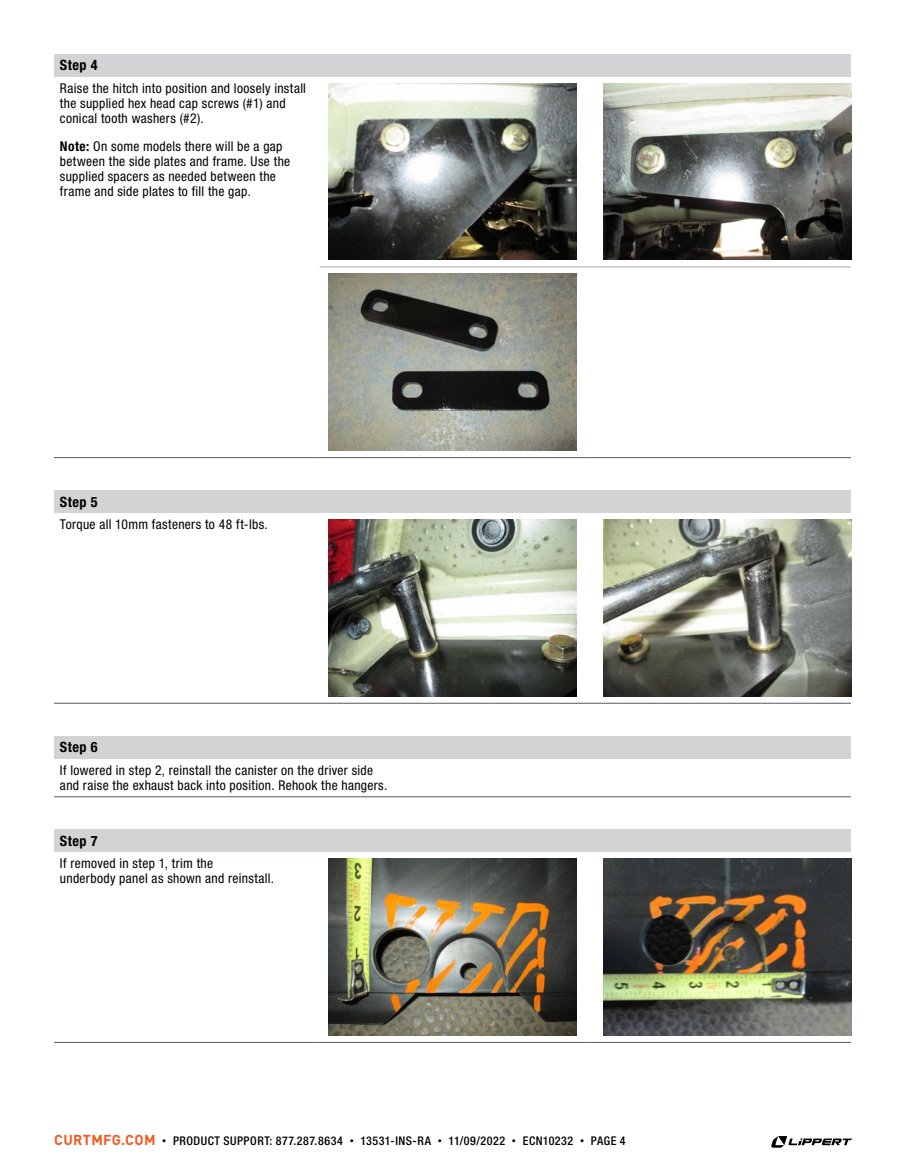
<style>
.page{position:relative;width:905px;height:1175px;background:#fff}
.page>*{position:absolute;margin:0;border:0;box-sizing:border-box;transform-origin:0 0}
.t1{font:700 condensed 14.25px "Helvetica Neue LT Std";letter-spacing:.035em;color:#000}
.t2{font:condensed 13.5px/15px "Helvetica Neue LT Std";letter-spacing:.025em;color:#000}
.t3{font:500 condensed 12px "Helvetica Neue LT Std";letter-spacing:.04em;color:#000}
.s1{font-weight:700}
.s2{font-family:"DINOT";font-weight:700;font-stretch:normal;font-size:14.25px;color:#f15a22}
.s3{font-family:"DINOT";font-weight:400;font-stretch:normal;font-size:9px}
</style>
<div class="page">
<svg style="left:771px;top:1136px;width:82px;height:11px"></svg>
<div style="left:54px;top:829px;width:796px;height:22px;background:#d1d3d4"></div>
<hr style="left:54px;top:1042px;width:266px;height:1px;background:#58595b">
<hr style="left:320px;top:1042px;width:265px;height:1px;background:#58595b">
<hr style="left:585px;top:1042px;width:265px;height:1px;background:#58595b">
<img style="left:329px;top:858px;width:247px;height:177px">
<img style="left:603px;top:858px;width:248px;height:177px">
<div style="left:54px;top:736px;width:796px;height:22px;background:#d1d3d4"></div>
<hr style="left:54px;top:796px;width:796px;height:1px;background:#58595b">
<div style="left:54px;top:490px;width:796px;height:22px;background:#d1d3d4"></div>
<hr style="left:54px;top:703px;width:266px;height:1px;background:#58595b">
<hr style="left:320px;top:703px;width:265px;height:1px;background:#58595b">
<hr style="left:585px;top:703px;width:265px;height:1px;background:#58595b">
<img style="left:329px;top:519px;width:247px;height:177px">
<img style="left:603px;top:519px;width:248px;height:177px">
<div style="left:54px;top:54px;width:796px;height:22px;background:#d1d3d4"></div>
<hr style="left:320px;top:457px;width:265px;height:1px;background:#58595b">
<hr style="left:585px;top:457px;width:265px;height:1px;background:#58595b">
<hr style="left:54px;top:457px;width:266px;height:1px;background:#58595b">
<hr style="left:320px;top:266px;width:265px;height:1px;background:#a7a9ac">
<hr style="left:585px;top:266px;width:265px;height:1px;background:#a7a9ac">
<img style="left:329px;top:83px;width:247px;height:177px">
<img style="left:603px;top:83px;width:248px;height:177px">
<img style="left:329px;top:274px;width:247px;height:176px">
<p class="t1" style="left:60px;top:56px;width:39px">Step 4</p>
<p class="t2" style="left:60px;top:80px;width:247px">Raise the hitch into position and loosely install the supplied hex head cap screws (#1) and conical tooth washers (#2).</p>
<p class="t2" style="left:60px;top:139px;width:232px"><span class="s1">Note:</span> On some models there will be a gap between the side plates and frame. Use the supplied spacers as needed between the frame and side plates to fill the gap.</p>
<p class="t1" style="left:60px;top:493px;width:39px">Step 5</p>
<p class="t2" style="left:60px;top:517px;width:209px">Torque all 10mm fasteners to 48 ft-lbs.</p>
<p class="t1" style="left:60px;top:738px;width:39px">Step 6</p>
<p class="t2" style="left:60px;top:762px;width:329px">If lowered in step 2, reinstall the canister on the driver side and raise the exhaust back into position. Rehook the hangers.</p>
<p class="t1" style="left:60px;top:832px;width:39px">Step 7</p>
<p class="t2" style="left:60px;top:856px;width:215px">If removed in step 1, trim the<br>underbody panel as shown and reinstall.</p>
<p class="t3" style="left:54px;top:1133px;width:573px"><span class="s2">CURTMFG.COM</span> <span class="s3">•</span> PRODUCT SUPPORT: 877.287.8634 <span class="s3">•</span> 13531-INS-RA <span class="s3">•</span> 11/09/2022 <span class="s3">•</span> ECN10232 <span class="s3">•</span> PAGE 4</p>
</div>
